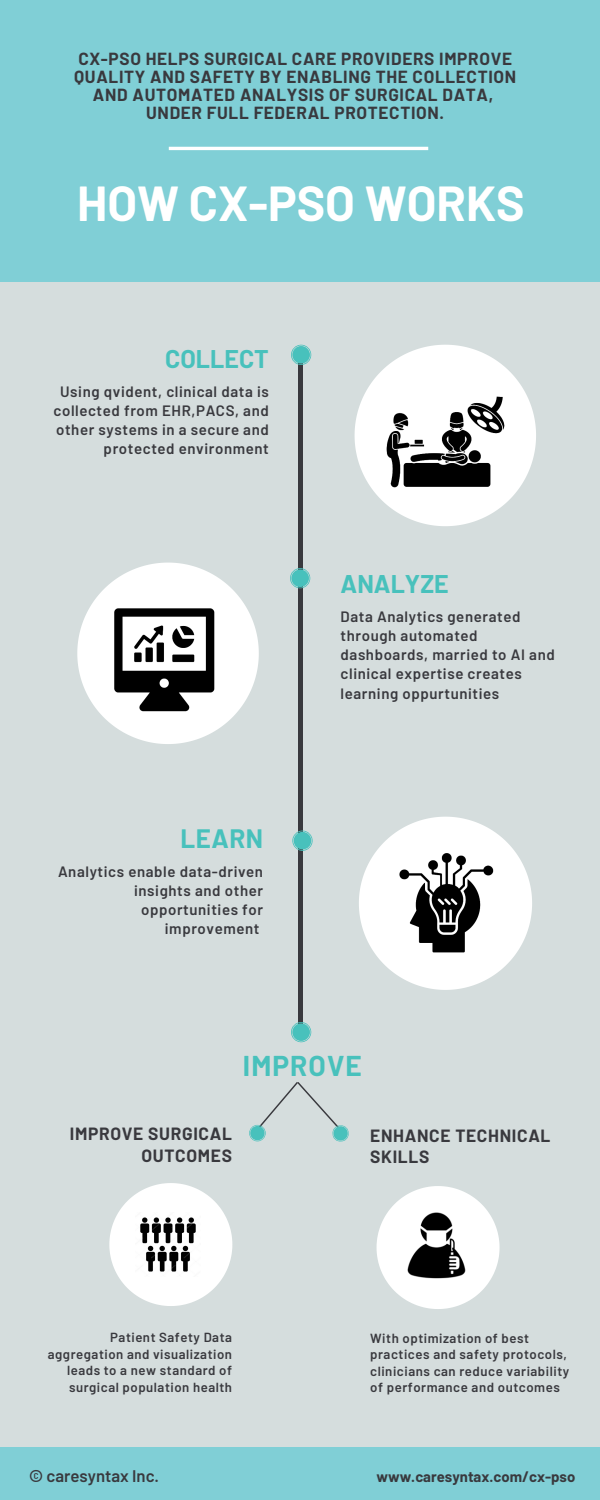
<style>
.page{position:relative;width:600px;height:1500px;background:#fff}
.page>*{position:absolute;margin:0;border:0;box-sizing:border-box;transform-origin:0 0}
.t1{font:700 48px "Barlow";color:#fff}
.t2{font:700 28px "Barlow";letter-spacing:.04em;color:#48c1bc}
.t3{font:700 26px "Barlow";letter-spacing:.02em;color:#48c1bc}
.t4{font:700 25px "Barlow";color:#48c1bc}
.t5{font:700 17.3px/21px "Barlow";letter-spacing:.04em;color:#39393e}
.t6{font:700 17.1px/18px "Barlow";letter-spacing:.04em;color:#39393e;text-align:center}
.t7{font:600 16.8px "Barlow";color:#39393e}
.t8{font:600 15px/19.2px "Barlow";letter-spacing:.04em;color:#39393e;text-align:right}
.t9{font:700 14.9px "Barlow";color:#39393e}
.t10{font:600 13.2px/16.9px "Barlow";letter-spacing:.04em;color:#39393e;text-align:right}
</style>
<div class="page">
<div style="left:0;top:112px;width:600px;height:1388px;background:#d5dddd"></div>
<svg style="left:359px;top:817px;width:173px;height:173px"></svg>
<hr style="left:299px;top:355px;width:3px;height:676px;background:#39393e">
<svg style="left:290px;top:568px;width:20px;height:20px"></svg>
<div style="left:291px;top:569px;width:18px;height:18px;background:#48c1bc;border-radius:50%"></div>
<div style="left:0;top:0;width:600px;height:282px;background:#80cfd6"></div>
<svg style="left:77px;top:563px;width:182px;height:181px"></svg>
<svg style="left:355px;top:345px;width:181px;height:181px"></svg>
<svg style="left:109px;top:1183px;width:123px;height:123px"></svg>
<svg style="left:377px;top:1186px;width:123px;height:123px"></svg>
<img style="left:136px;top:1212px;width:64px;height:65px">
<div style="left:0;top:1447px;width:600px;height:53px;background:#80cfd6"></div>
<img style="left:378px;top:378px;width:134px;height:115px">
<img style="left:398px;top:1209px;width:80px;height:71px">
<svg style="left:169px;top:147px;width:259px;height:3px"></svg>
<svg style="left:291px;top:345px;width:20px;height:20px"></svg>
<div style="left:292px;top:346px;width:18px;height:18px;background:#48c1bc;border-radius:50%"></div>
<svg style="left:292px;top:831px;width:21px;height:20px"></svg>
<div style="left:294px;top:832px;width:17px;height:18px;background:#48c1bc;border-radius:50%"></div>
<svg style="left:291px;top:1022px;width:20px;height:20px"></svg>
<div style="left:292px;top:1023px;width:18px;height:18px;background:#48c1bc;border-radius:50%"></div>
<svg style="left:249px;top:1082px;width:100px;height:60px"></svg>
<div style="left:250px;top:1126px;width:15px;height:14px;background:#48c1bc;border-radius:50%"></div>
<img style="left:112px;top:605px;width:111px;height:109px">
<img style="left:393px;top:850px;width:105px;height:105px">
<p class="t6" style="left:74px;top:50px;width:444px">CX-PSO HELPS SURGICAL CARE PROVIDERS IMPROVE QUALITY AND SAFETY BY ENABLING THE COLLECTION AND AUTOMATED ANALYSIS OF SURGICAL DATA, UNDER FULL FEDERAL PROTECTION.</p>
<h1 class="t1" style="left:77px;top:173px;width:449px">HOW CX-PSO WORKS</h1>
<h3 class="t4" style="left:165px;top:343px;width:105px">COLLECT</h3>
<p class="t8" style="left:54px;top:381px;width:217px">Using qvident, clinical data is collected from EHR,PACS, and other systems in a secure and protected environment</p>
<h3 class="t3" style="left:180px;top:822px;width:84px">LEARN</h3>
<p class="t8" style="left:58px;top:861px;width:207px">Analytics enable data-driven insights and other opportunities for improvement</p>
<h3 class="t4" style="left:341px;top:568px;width:110px">ANALYZE</h3>
<p class="t8" style="left:341px;top:606px;width:216px;text-align:left">Data Analytics generated through automated dashboards, married to AI and clinical expertise creates learning oppurtunities</p>
<h2 class="t2" style="left:243px;top:1048px;width:121px">IMPROVE</h2>
<p class="t5" style="left:70px;top:1123px;width:164px;line-height:21.6px;text-align:right">IMPROVE SURGICAL<br>OUTCOMES</p>
<p class="t5" style="left:370px;top:1124px;width:182px">ENHANCE TECHNICAL<br>SKILLS</p>
<p class="t10" style="left:48px;top:1328px;width:186px">Patient Safety Data aggregation and visualization leads to a new standard of surgical population health</p>
<p class="t10" style="left:370px;top:1329px;width:201px;line-height:16.6px;text-align:left">With optimization of best practices and safety protocols, clinicians can reduce variability of performance and outcomes</p>
<p class="t7" style="left:29px;top:1465px;width:132px">© caresyntax Inc.</p>
<p class="t9" style="left:376px;top:1467px;width:200px">www.caresyntax.com/cx-pso</p>
</div>
